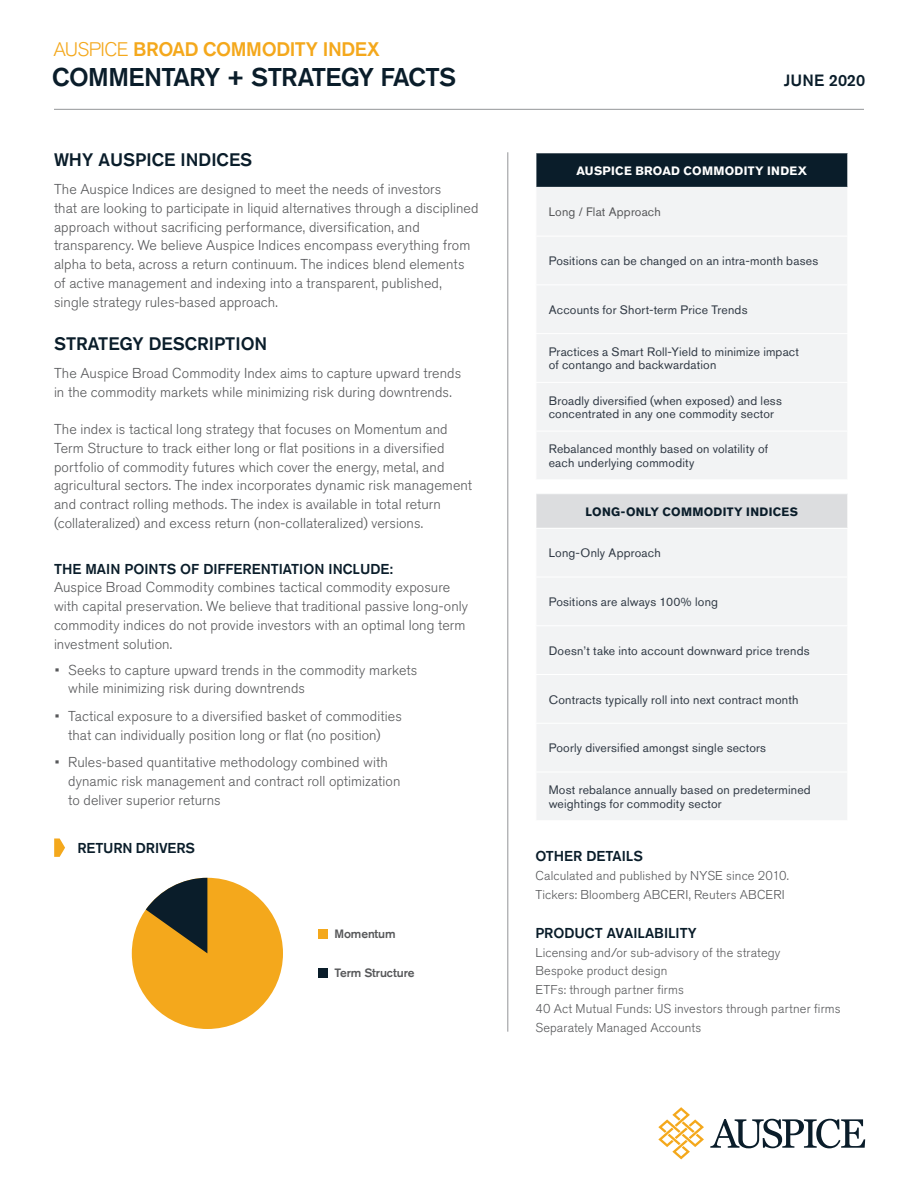
<style>
.page{position:relative;width:918px;height:1188px;background:#fff}
.page>*{position:absolute;margin:0;border:0;box-sizing:border-box;transform-origin:0 0}
.t1{font:500 25.5px "Akzidenz Grotesk BQ";letter-spacing:-.025em;color:#0a1d2a}
.t2{font:500 19.5px "Akzidenz Grotesk BQ";letter-spacing:-.02em;color:#f4a81c}
.t3{font:500 18px "Akzidenz Grotesk BQ";color:#0a1d2a}
.t4{font:500 16.2px "Akzidenz Grotesk BQ";letter-spacing:.01em;color:#0a1d2a}
.t5{font:300 14.25px/18.8px "Akzidenz Grotesk BQ";letter-spacing:.005em;color:#57585a}
.t6{font:500 14.25px "Akzidenz Grotesk BQ";color:#0a1d2a}
.t7{font:300 12.75px/18.8px "Akzidenz Grotesk BQ";letter-spacing:.01em;color:#57585a}
.t8{font:12.15px/13.5px "Akzidenz Grotesk BQ";letter-spacing:.015em;color:#313a45}
.t9{font:12.15px "Akzidenz Grotesk BQ";letter-spacing:.015em;color:#57585a}
.t10{font:700 12px "Akzidenz Grotesk BQ";letter-spacing:.025em;color:#fff}
.t11{font:700 12px "Akzidenz Grotesk BQ";letter-spacing:.025em;color:#0a1d2a}
.t12{font:500 12px "Akzidenz Grotesk BQ";letter-spacing:-.01em;color:#57585a}
.s1{font-weight:300}
</style>
<div class="page">
<hr style="left:54px;top:109px;width:810px;height:1px;background:#939598">
<svg style="left:658px;top:1107px;width:46px;height:52px"></svg>
<svg style="left:710px;top:1119px;width:155px;height:29px"></svg>
<hr style="left:507px;top:152px;width:1px;height:880px;background:#939598">
<div style="left:536px;top:153px;width:312px;height:34px;background:#0a1d2a"></div>
<div style="left:537px;top:188px;width:310px;height:291px;background:#f2f3f4"></div>
<hr style="left:847px;top:153px;width:1px;height:34px;background:#fff">
<hr style="left:535px;top:333px;width:313px;height:1px;background:#fff">
<hr style="left:535px;top:382px;width:313px;height:1px;background:#fff">
<hr style="left:535px;top:431px;width:313px;height:1px;background:#fff">
<hr style="left:535px;top:236px;width:313px;height:1px;background:#fff">
<hr style="left:535px;top:284px;width:313px;height:1px;background:#fff">
<div style="left:536px;top:494px;width:312px;height:34px;background:#dcdddf"></div>
<div style="left:537px;top:529px;width:310px;height:291px;background:#f2f3f4"></div>
<hr style="left:847px;top:494px;width:1px;height:34px;background:#fff">
<hr style="left:535px;top:674px;width:313px;height:1px;background:#fff">
<hr style="left:535px;top:723px;width:313px;height:1px;background:#fff">
<hr style="left:535px;top:771px;width:313px;height:2px;background:#fff">
<hr style="left:535px;top:577px;width:313px;height:1px;background:#fff">
<hr style="left:535px;top:625px;width:313px;height:1px;background:#fff">
<div style="left:318px;top:929px;width:9px;height:10px;background:#f4a81c"></div>
<div style="left:318px;top:968px;width:9px;height:10px;background:#0a1d2a"></div>
<div style="left:132px;top:878px;width:151px;height:151px;background:#f4a81c;border-radius:50%"></div>
<svg style="left:54px;top:838px;width:11px;height:19px"></svg>
<svg style="left:146px;top:878px;width:61px;height:75px"></svg>
<h2 class="t2" style="left:53px;top:37px;width:328px"><span class="s1">AUSPICE</span> BROAD COMMODITY INDEX</h2>
<h1 class="t1" style="left:52px;top:61px;width:406px">COMMENTARY + STRATEGY FACTS</h1>
<p class="t4" style="left:784px;top:70px;width:83px">JUNE 2020</p>
<p class="t3" style="left:54px;top:149px;width:200px">WHY AUSPICE INDICES</p>
<p class="t5" style="left:54px;top:180px;width:426px">The Auspice Indices are designed to meet the needs of investors<br>that are looking to participate in liquid alternatives through a disciplined approach without sacrificing performance, diversification, and transparency. We believe Auspice Indices encompass everything from alpha to beta, across a return continuum. The indices blend elements of active management and indexing into a transparent, published, single strategy rules-based approach.</p>
<p class="t3" style="left:54px;top:333px;width:215px">STRATEGY DESCRIPTION</p>
<p class="t5" style="left:54px;top:364px;width:409px">The Auspice Broad Commodity Index aims to capture upward trends in the commodity markets while minimizing risk during downtrends.</p>
<p class="t5" style="left:54px;top:420px;width:420px">The index is tactical long strategy that focuses on Momentum and Term Structure to track either long or flat positions in a diversified portfolio of commodity futures which cover the energy, metal, and agricultural sectors. The index incorporates dynamic risk management and contract rolling methods. The index is available in total return (collateralized) and excess return (non-collateralized) versions.</p>
<p class="t6" style="left:54px;top:560px;width:341px">THE MAIN POINTS OF DIFFERENTIATION INCLUDE:</p>
<p class="t5" style="left:54px;top:578px;width:416px">Auspice Broad Commodity combines tactical commodity exposure with capital preservation. We believe that traditional passive long-only commodity indices do not provide investors with an optimal long term investment solution.</p>
<p class="t5" style="left:68px;top:660px;width:351px;text-indent:-13px">• Seeks to capture upward trends in the commodity markets while minimizing risk during downtrends</p>
<p class="t5" style="left:55px;top:707px;width:349px;text-align:center">• Tactical exposure to a diversified basket of commodities that can individually position long or flat (no position)</p>
<p class="t5" style="left:68px;top:753px;width:334px;text-indent:-13px">• Rules-based quantitative methodology combined with dynamic risk management and contract roll optimization to deliver superior returns</p>
<p class="t6" style="left:77px;top:839px;width:119px">RETURN DRIVERS</p>
<p class="t12" style="left:334px;top:927px;width:63px">Momentum</p>
<p class="t12" style="left:334px;top:966px;width:82px">Term Structure</p>
<p class="t10" style="left:576px;top:164px;width:232px">AUSPICE BROAD COMMODITY INDEX</p>
<p class="t9" style="left:549px;top:205px;width:114px">Long / Flat Approach</p>
<p class="t8" style="left:549px;top:254px;width:271px">Positions can be changed on an intra-month bases</p>
<p class="t8" style="left:549px;top:303px;width:200px">Accounts for Short-term Price Trends</p>
<p class="t8" style="left:549px;top:345px;width:252px">Practices a Smart Roll-Yield to minimize impact of contango and backwardation</p>
<p class="t8" style="left:549px;top:394px;width:235px">Broadly diversified (when exposed) and less concentrated in any one commodity sector</p>
<p class="t8" style="left:549px;top:442px;width:221px">Rebalanced monthly based on volatility of each underlying commodity</p>
<p class="t11" style="left:586px;top:504px;width:214px">LONG-ONLY COMMODITY INDICES</p>
<p class="t8" style="left:549px;top:546px;width:114px">Long-Only Approach</p>
<p class="t8" style="left:549px;top:595px;width:171px">Positions are always 100% long</p>
<p class="t8" style="left:549px;top:644px;width:262px">Doesn’t take into account downward price trends</p>
<p class="t8" style="left:549px;top:692px;width:251px">Contracts typically roll into next contract month</p>
<p class="t8" style="left:549px;top:741px;width:219px">Poorly diversified amongst single sectors</p>
<p class="t8" style="left:549px;top:783px;width:264px">Most rebalance annually based on predetermined weightings for commodity sector</p>
<p class="t6" style="left:535px;top:847px;width:109px">OTHER DETAILS</p>
<p class="t7" style="left:535px;top:866px;width:255px">Calculated and published by NYSE since 2010.<br>Tickers: Bloomberg ABCERI, Reuters ABCERI</p>
<p class="t6" style="left:535px;top:924px;width:163px">PRODUCT AVAILABILITY</p>
<p class="t7" style="left:535px;top:943px;width:307px">Licensing and/or sub-advisory of the strategy<br>Bespoke product design<br>ETFs: through partner firms<br>40 Act Mutual Funds: US investors through partner firms Separately Managed Accounts</p>
</div>
